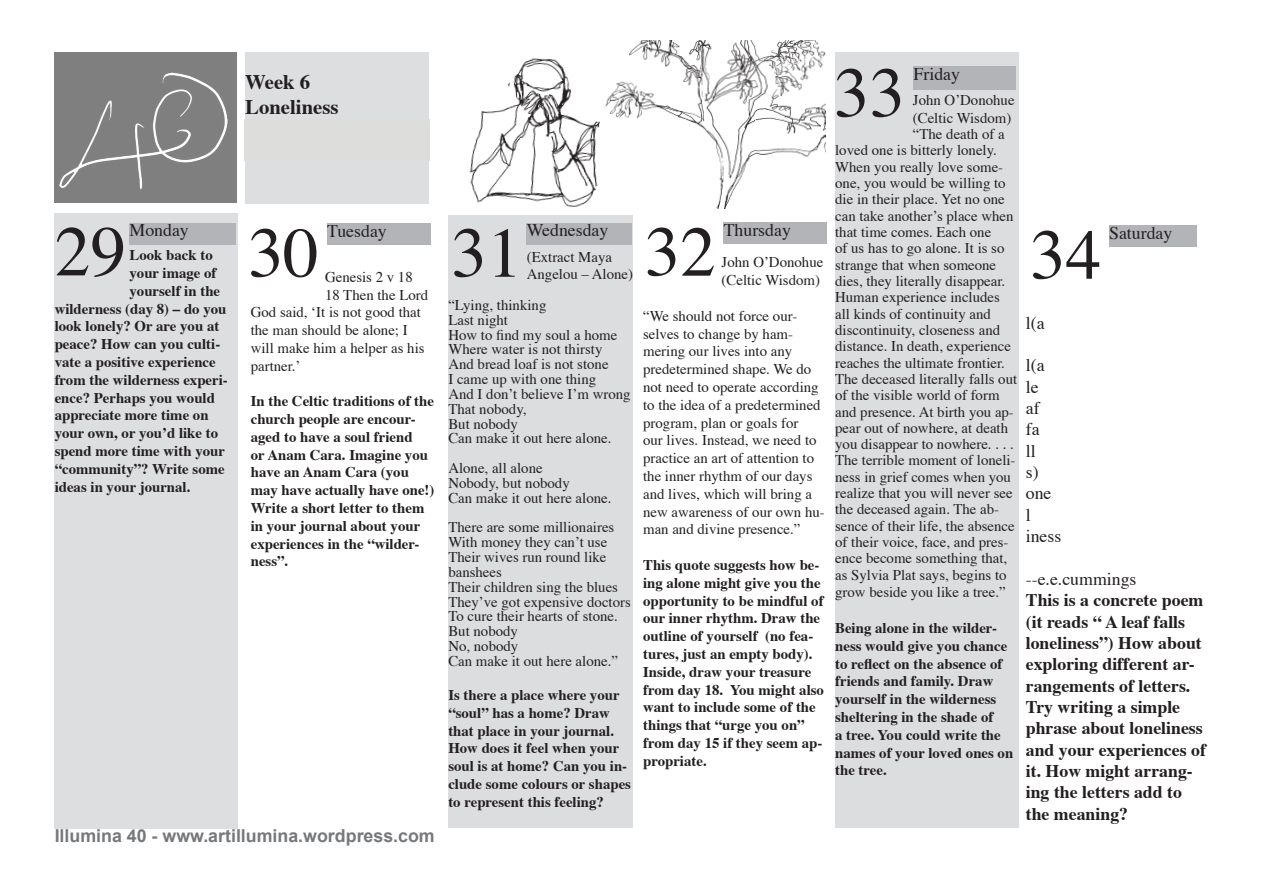
<style>
.page{position:relative;width:1263px;height:893px;background:#fff}
.page>*{position:absolute;margin:0;border:0;box-sizing:border-box;transform-origin:0 0}
.t1{font:71.25px "Times";color:#231f20}
.t2{font:700 20.7px/24.9px "Times";color:#231f20}
.t3{font:700 17.85px/21.3px "Times";color:#231f20}
.t4{font:17.85px/21.3px "Times";color:#231f20}
.t5{font:700 17.85px "Arial";color:#76787b}
.t6{font:14.85px/16.4px "Times";color:#231f20}
.t7{font:700 14.85px/17.9px "Times";color:#231f20}
.s1{font-weight:400}
</style>
<div class="page">
<div style="left:55px;top:214px;width:183px;height:615px;background:#dddee0"></div>
<div style="left:448px;top:215px;width:185px;height:613px;background:#dcdddf"></div>
<div style="left:835px;top:53px;width:183px;height:775px;background:#dcdddf"></div>
<div style="left:245px;top:53px;width:184px;height:151px;background:#dddee0"></div>
<div style="left:130px;top:223px;width:106px;height:21px;background:#b3b4b8"></div>
<div style="left:327px;top:223px;width:103px;height:22px;background:#b3b4b8"></div>
<div style="left:527px;top:223px;width:105px;height:22px;background:#b3b4b8"></div>
<div style="left:914px;top:66px;width:102px;height:23px;background:#b3b4b8"></div>
<div style="left:724px;top:222px;width:103px;height:22px;background:#b3b4b8"></div>
<div style="left:1109px;top:226px;width:87px;height:21px;background:#b3b4b8"></div>
<div style="left:55px;top:52px;width:181px;height:151px;background:#7f7f7f"></div>
<img style="left:469px;top:58px;width:129px;height:150px">
<img style="left:598px;top:41px;width:227px;height:168px">
<div style="left:244px;top:119px;width:185px;height:41px;background:#dddddb"></div>
<p class="t2" style="left:245px;top:67px;width:95px">Week 6<br>Loneliness</p>
<p class="t4" style="left:130px;top:218px;width:61px">Monday</p>
<p class="t4" style="left:327px;top:219px;width:61px">Tuesday</p>
<p class="t4" style="left:527px;top:218px;width:83px">Wednesday</p>
<p class="t1" style="left:55px;top:185px;width:73px">29</p>
<p class="t1" style="left:248px;top:186px;width:73px">30</p>
<p class="t1" style="left:451px;top:186px;width:73px">31</p>
<p class="t7" style="left:130px;top:245px;width:85px">Look back to</p>
<p class="t7" style="left:130px;top:263px;width:89px">your image of</p>
<p class="t7" style="left:130px;top:280px;width:92px">yourself in the</p>
<p class="t7" style="left:55px;top:298px;width:173px">wilderness (day 8) – do you</p>
<p class="t7" style="left:55px;top:316px;width:166px">look lonely? Or are you at</p>
<p class="t7" style="left:55px;top:334px;width:167px">peace? How can you culti-</p>
<p class="t7" style="left:55px;top:352px;width:163px">vate a positive experience</p>
<p class="t7" style="left:55px;top:369px;width:175px">from the wilderness experi-</p>
<p class="t7" style="left:55px;top:387px;width:162px">ence? Perhaps you would</p>
<p class="t7" style="left:55px;top:405px;width:155px">appreciate more time on</p>
<p class="t7" style="left:55px;top:423px;width:165px">your own, or you’d like to</p>
<p class="t7" style="left:55px;top:441px;width:172px">spend more time with your</p>
<p class="t7" style="left:55px;top:458px;width:171px">“community”? Write some</p>
<p class="t7" style="left:55px;top:476px;width:137px">ideas in your journal.</p>
<p class="t6" style="left:527px;top:248px;width:108px">(Extract Maya<br>Angelou – Alone)</p>
<p class="t6" style="left:448px;top:296px;width:184px;line-height:14.9px">“Lying, thinking<br>Last night<br>How to find my soul a home<br>Where water is not thirsty<br>And bread loaf is not stone<br>I came up with one thing<br>And I don’t believe I’m wrong<br>That nobody,<br>But nobody<br>Can make it out here alone.</p>
<p class="t6" style="left:448px;top:459px;width:165px;line-height:14.9px">Alone, all alone<br>Nobody, but nobody<br>Can make it out here alone.</p>
<p class="t6" style="left:448px;top:519px;width:184px;line-height:14.9px">There are some millionaires<br>With money they can’t use<br>Their wives run round like banshees<br>Their children sing the blues<br>They’ve got expensive doctors<br>To cure their hearts of stone.<br>But nobody<br>No, nobody<br>Can make it out here alone.”</p>
<p class="t7" style="left:448px;top:684px;width:184px">Is there a place where your “soul” has a home? Draw that place in your journal.<br>How does it feel when your soul is at home? Can you in&shy;clude some colours or shapes to represent this feeling?</p>
<p class="t6" style="left:325px;top:267px;width:89px">Genesis 2 v 18</p>
<p class="t6" style="left:325px;top:285px;width:105px">18 Then the Lord</p>
<p class="t6" style="left:251px;top:303px;width:172px">God said, ‘It is not good that</p>
<p class="t6" style="left:251px;top:321px;width:158px">the man should be alone; I</p>
<p class="t6" style="left:251px;top:338px;width:175px">will make him a helper as his</p>
<p class="t6" style="left:251px;top:356px;width:51px">partner.’</p>
<p class="t7" style="left:251px;top:391px;width:185px">In the Celtic traditions of the church people are encour&shy;aged to have a soul friend<br>or Anam Cara. Imagine you have an Anam Cara (you may have actually have one!)<br>Write a short letter to them in your journal about your experiences in the “wilder&shy;ness”.</p>
<p class="t5" style="left:55px;top:825px;width:382px">Illumina 40 - www.artillumina.wordpress.com</p>
<p class="t4" style="left:914px;top:62px;width:48px">Friday</p>
<p class="t1" style="left:834px;top:26px;width:73px">33</p>
<p class="t6" style="left:913px;top:90px;width:103px;line-height:17.9px">John O’Donohue (Celtic Wisdom)</p>
<p class="t6" style="left:835px;top:125px;width:184px;text-indent:78px">“The death of a loved one is bitterly lonely.<br>When you really love some&shy;one, you would be willing to die in their place. Yet no one can take another’s place when that time comes. Each one<br>of us has to go alone. It is so strange that when someone dies, they literally disappear.<br>Human experience includes all kinds of continuity and discontinuity, closeness and distance. In death, experience reaches the ultimate frontier.<br>The deceased literally falls out of the visible world of form and presence. At birth you ap&shy;pear out of nowhere, at death you disappear to nowhere. . . .<br>The terrible moment of loneli&shy;ness in grief comes when you realize that you will never see the deceased again. The ab&shy;sence of their life, the absence of their voice, face, and pres&shy;ence become something that, as Sylvia Plat says, begins to</p>
<p class="t6" style="left:835px;top:583px;width:172px">grow beside you like a tree.”</p>
<p class="t7" style="left:835px;top:617px;width:180px">Being alone in the wilder&shy;ness would give you chance to reflect on the absence of friends and family. Draw yourself in the wilderness sheltering in the shade of<br>a tree. You could write the names of your loved ones on the tree.</p>
<p class="t1" style="left:644px;top:185px;width:73px">32</p>
<p class="t4" style="left:724px;top:217px;width:69px">Thursday</p>
<p class="t1" style="left:1030px;top:188px;width:73px">34</p>
<p class="t4" style="left:1109px;top:221px;width:65px">Saturday</p>
<p class="t6" style="left:722px;top:252px;width:103px;line-height:17.9px">John O’Donohue (Celtic Wisdom)</p>
<p class="t6" style="left:643px;top:306px;width:183px;line-height:17.9px">“We should not force our&shy;selves to change by ham&shy;mering our lives into any predetermined shape. We do not need to operate according to the idea of a predetermined program, plan or goals for<br>our lives. Instead, we need to practice an art of attention to the inner rhythm of our days and lives, which will bring a new awareness of our own hu&shy;man and divine presence.”</p>
<p class="t7" style="left:643px;top:554px;width:182px">This quote suggests how be&shy;ing alone might give you the opportunity to be mindful of our inner rhythm. Draw the outline of yourself (no fea&shy;tures, just an empty body).<br>Inside, draw your treasure from day 18. You might also want to include some of the things that “urge you on” from day 15 if they seem ap&shy;propriate.</p>
<p class="t4" style="left:1026px;top:310px;width:20px">l(a</p>
<p class="t4" style="left:1026px;top:353px;width:37px">l(a le<br>af<br>fa<br>ll<br>s) one<br>l iness</p>
<p class="t3" style="left:1026px;top:566px;width:182px"><span class="s1">--e.e.cummings<br></span>This is a concrete poem (it reads “ A leaf falls loneliness”) How about exploring different ar&shy;rangements of letters.<br>Try writing a simple phrase about loneliness and your experiences of it. How might arrang&shy;ing the letters add to the meaning?</p>
</div>
